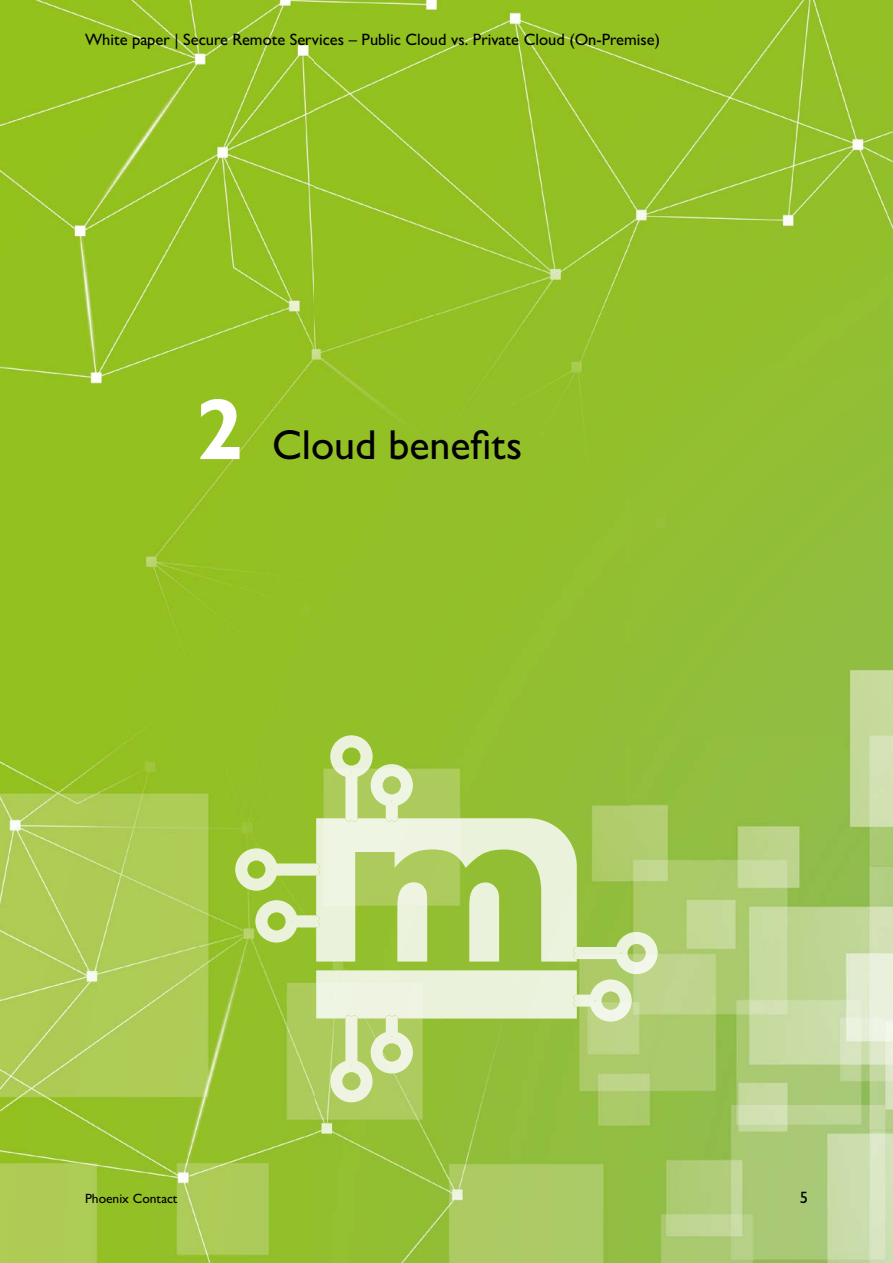
<style>
.page{position:relative;width:893px;height:1263px;background:#fff}
.page>*{position:absolute;margin:0;border:0;box-sizing:border-box;transform-origin:0 0}
.t1{font:42px "Px C Gill Alt One";color:#000}
.t2{font:16.5px "Px C Gill Alt One";color:#000}
.t3{font:13.5px "Px C Gill Alt One";color:#000}
.s1{font-weight:700;font-size:87px;color:#fff}
</style>
<div class="page">
<img style="left:0;top:0;width:893px;height:1263px">
<img style="left:316px;top:958px;width:261px;height:3px">
<img style="left:316px;top:970px;width:261px;height:48px">
<img style="left:235px;top:735px;width:402px;height:223px">
<img style="left:330px;top:979px;width:302px;height:123px">
<p class="t2" style="left:85px;top:30px;width:576px">White paper | Secure Remote Services – Public Cloud vs. Private Cloud (On-Premise)</p>
<h1 class="t1" style="left:196px;top:420px;width:328px"><span class="s1">2</span> Cloud benefits</h1>
<p class="t3" style="left:85px;top:1190px;width:94px">Phoenix Contact</p>
<p class="t2" style="left:800px;top:1188px;width:10px">5</p>
</div>
